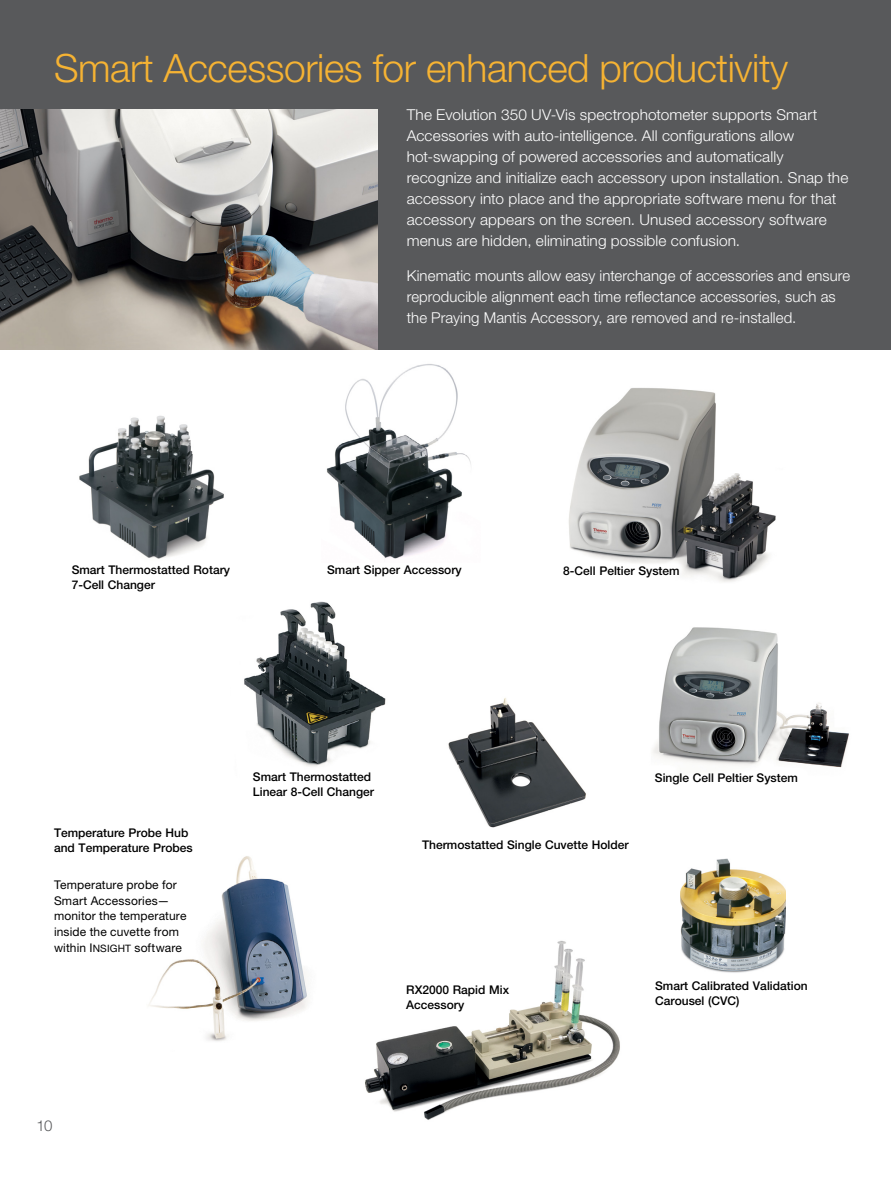
<style>
.page{position:relative;width:891px;height:1188px;background:#fff}
.page>*{position:absolute;margin:0;border:0;box-sizing:border-box;transform-origin:0 0}
.t1{font:300 39px "Helvetica Neue LT Std";letter-spacing:-.01em;color:#f6b333}
.t2{font:300 15px/21px "Helvetica Neue LT Std";letter-spacing:.005em;color:#fff}
.t3{font:300 15px "Helvetica Neue LT Std";color:#58595b}
.t4{font:500 12px/15px "Helvetica Neue LT Std";color:#000}
.t5{font:12px/15.8px "Helvetica Neue LT Std";letter-spacing:.015em;color:#000}
.s1{font-family:"Helvetica Neue LT Std Roman SC850"}
.s2{font-family:"Helvetica Neue LT Std Roman SC850";font-size:10.2px}
</style>
<div class="page">
<img style="left:149px;top:856px;width:159px;height:185px">
<img style="left:681px;top:858px;width:105px;height:115px">
<div style="left:0;top:0;width:891px;height:349px;background:#58595b"></div>
<img style="left:569px;top:388px;width:207px;height:194px">
<img style="left:448px;top:698px;width:138px;height:130px">
<img style="left:652px;top:627px;width:197px;height:141px">
<img style="left:79px;top:415px;width:145px;height:144px">
<img style="left:244px;top:601px;width:142px;height:166px">
<img style="left:365px;top:940px;width:255px;height:180px">
<img style="left:326px;top:364px;width:145px;height:195px">
<svg style="left:0;top:110px;width:377px;height:239px;background:#918e8a"></svg>
<h1 class="t1" style="left:54px;top:44px;width:736px">Smart Accessories for enhanced productivity</h1>
<p class="t2" style="left:407px;top:104px;width:443px">The Evolution 350 UV-Vis spectrophotometer supports Smart Accessories with auto-intelligence. All configurations allow hot-swapping of powered accessories and automatically recognize and initialize each accessory upon installation. Snap the accessory into place and the appropriate software menu for that accessory appears on the screen. Unused accessory software menus are hidden, eliminating possible confusion.</p>
<p class="t2" style="left:407px;top:265px;width:445px">Kinematic mounts allow easy interchange of accessories and ensure reproducible alignment each time reflectance accessories, such as the Praying Mantis Accessory, are removed and re-installed.</p>
<p class="t4" style="left:72px;top:562px;width:160px">Smart Thermostatted Rotary</p>
<p class="t4" style="left:563px;top:564px;width:118px">8-Cell Peltier System</p>
<p class="t4" style="left:72px;top:577px;width:85px">7-Cell Changer</p>
<p class="t4" style="left:327px;top:562px;width:136px">Smart Sipper Accessory</p>
<p class="t4" style="left:54px;top:825px;width:140px">Temperature Probe Hub and Temperature Probes</p>
<p class="t5" style="left:54px;top:876px;width:134px">Temperature probe for<br>Smart Accessories— monitor the temperature inside the cuvette from within <span class="s1">I</span><span class="s2">nsi ght</span> software</p>
<p class="t3" style="left:36px;top:1117px;width:18px">10</p>
<p class="t4" style="left:253px;top:769px;width:123px">Smart Thermostatted<br>Linear 8-Cell Changer</p>
<p class="t4" style="left:422px;top:837px;width:208px">Thermostatted Single Cuvette Holder</p>
<p class="t4" style="left:655px;top:770px;width:145px">Single Cell Peltier System</p>
<p class="t4" style="left:406px;top:982px;width:104px">RX2000 Rapid Mix<br>Accessory</p>
<p class="t4" style="left:655px;top:978px;width:154px">Smart Calibrated Validation<br>Carousel (CVC)</p>
</div>
